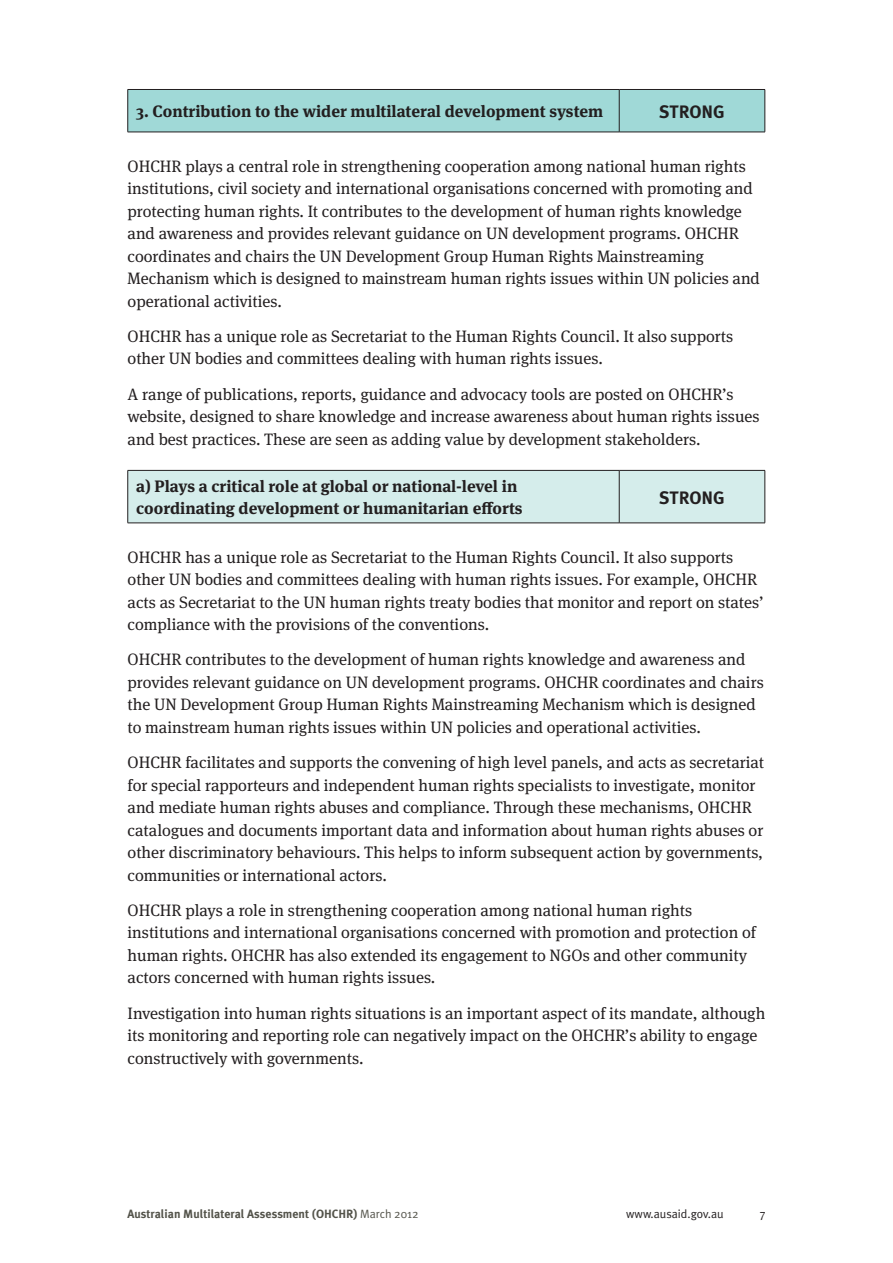
<style>
.page{position:relative;width:893px;height:1263px;background:#fff}
.page>*{position:absolute;margin:0;border:0;box-sizing:border-box;transform-origin:0 0}
._08bbbb_RIGHT_COLUMN{font:700 18px "Meta Plus";color:#231f20}
._04__BODY_TEXT{font:16.5px/22.5px "Meta Serif OT";color:#231f20}
._04__BODY_TEXT-2{font:700 16.5px/22.5px "Meta Serif OT";color:#231f20}
.t1{font:700 12px "Meta Plus";color:#53534a}
.t2{font:12px "Meta Plus Normal";color:#231f20}
.t3{font:12px "Meta Serif OT";color:#231f20}
.s1{font-family:"Meta Plus Normal";font-weight:400}
</style>
<div class="page">
<div style="left:128px;top:90px;width:637px;height:42px;background:#a0d9d7"></div>
<hr style="left:128px;top:89px;width:491px;height:1px;background:#231f20">
<hr style="left:619px;top:89px;width:146px;height:1px;background:#231f20">
<hr style="left:619px;top:90px;width:1px;height:42px;background:#231f20">
<hr style="left:128px;top:132px;width:491px;height:1px;background:#231f20">
<hr style="left:619px;top:132px;width:146px;height:1px;background:#231f20">
<hr style="left:127px;top:90px;width:1px;height:42px;background:#231f20">
<hr style="left:765px;top:90px;width:1px;height:42px;background:#231f20">
<div style="left:128px;top:471px;width:637px;height:52px;background:#d5edeb"></div>
<hr style="left:128px;top:470px;width:491px;height:1px;background:#231f20">
<hr style="left:619px;top:470px;width:146px;height:1px;background:#231f20">
<hr style="left:619px;top:471px;width:1px;height:52px;background:#231f20">
<hr style="left:128px;top:523px;width:491px;height:1px;background:#231f20">
<hr style="left:619px;top:523px;width:146px;height:1px;background:#231f20">
<hr style="left:127px;top:471px;width:1px;height:52px;background:#231f20">
<hr style="left:765px;top:471px;width:1px;height:52px;background:#231f20">
<p class="_04__BODY_TEXT-2" style="left:136px;top:100px;width:468px">3. Contribution to the wider multilateral development system</p>
<p class="_08bbbb_RIGHT_COLUMN" style="left:659px;top:101px;width:67px">STRONG</p>
<p class="_04__BODY_TEXT" style="left:128px;top:155px;width:634px">OHCHR plays a central role in strengthening cooperation among national human rights institutions, civil society and international organisations concerned with promoting and protecting human rights. It contributes to the development of human rights knowledge and awareness and provides relevant guidance on UN development programs. OHCHR coordinates and chairs the UN Development Group Human Rights Mainstreaming Mechanism which is designed to mainstream human rights issues within UN policies and operational activities.</p>
<p class="_04__BODY_TEXT" style="left:128px;top:325px;width:607px">OHCHR has a unique role as Secretariat to the Human Rights Council. It also supports other UN bodies and committees dealing with human rights issues.</p>
<p class="_04__BODY_TEXT" style="left:128px;top:383px;width:634px">A range of publications, reports, guidance and advocacy tools are posted on OHCHR’s website, designed to share knowledge and increase awareness about human rights issues and best practices. These are seen as adding value by development stakeholders.</p>
<p class="_04__BODY_TEXT-2" style="left:136px;top:475px;width:388px">a) Plays a critical role at global or national-level in coordinating development or humanitarian efforts</p>
<p class="_08bbbb_RIGHT_COLUMN" style="left:659px;top:487px;width:67px">STRONG</p>
<p class="_04__BODY_TEXT" style="left:128px;top:546px;width:637px">OHCHR has a unique role as Secretariat to the Human Rights Council. It also supports other UN bodies and committees dealing with human rights issues. For example, OHCHR acts as Secretariat to the UN human rights treaty bodies that monitor and report on states’ compliance with the provisions of the conventions.</p>
<p class="_04__BODY_TEXT" style="left:128px;top:649px;width:638px">OHCHR contributes to the development of human rights knowledge and awareness and provides relevant guidance on UN development programs. OHCHR coordinates and chairs the UN Development Group Human Rights Mainstreaming Mechanism which is designed to mainstream human rights issues within UN policies and operational activities.</p>
<p class="_04__BODY_TEXT" style="left:128px;top:751px;width:638px">OHCHR facilitates and supports the convening of high level panels, and acts as secretariat for special rapporteurs and independent human rights specialists to investigate, monitor and mediate human rights abuses and compliance. Through these mechanisms, OHCHR catalogues and documents important data and information about human rights abuses or other discriminatory behaviours. This helps to inform subsequent action by governments, communities or international actors.</p>
<p class="_04__BODY_TEXT" style="left:128px;top:899px;width:630px">OHCHR plays a role in strengthening cooperation among national human rights institutions and international organisations concerned with promotion and protection of human rights. OHCHR has also extended its engagement to NGOs and other community actors concerned with human rights issues.</p>
<p class="_04__BODY_TEXT" style="left:128px;top:1002px;width:639px">Investigation into human rights situations is an important aspect of its mandate, although its monitoring and reporting role can negatively impact on the OHCHR’s ability to engage constructively with governments.</p>
<p class="t1" style="left:128px;top:1207px;width:292px">Australian Multilateral Assessment (OHCHR) <span class="s1">March 2012</span></p>
<p class="t2" style="left:626px;top:1207px;width:99px">www.ausaid.gov.au</p>
<p class="t3" style="left:760px;top:1207px;width:7px">7</p>
</div>
